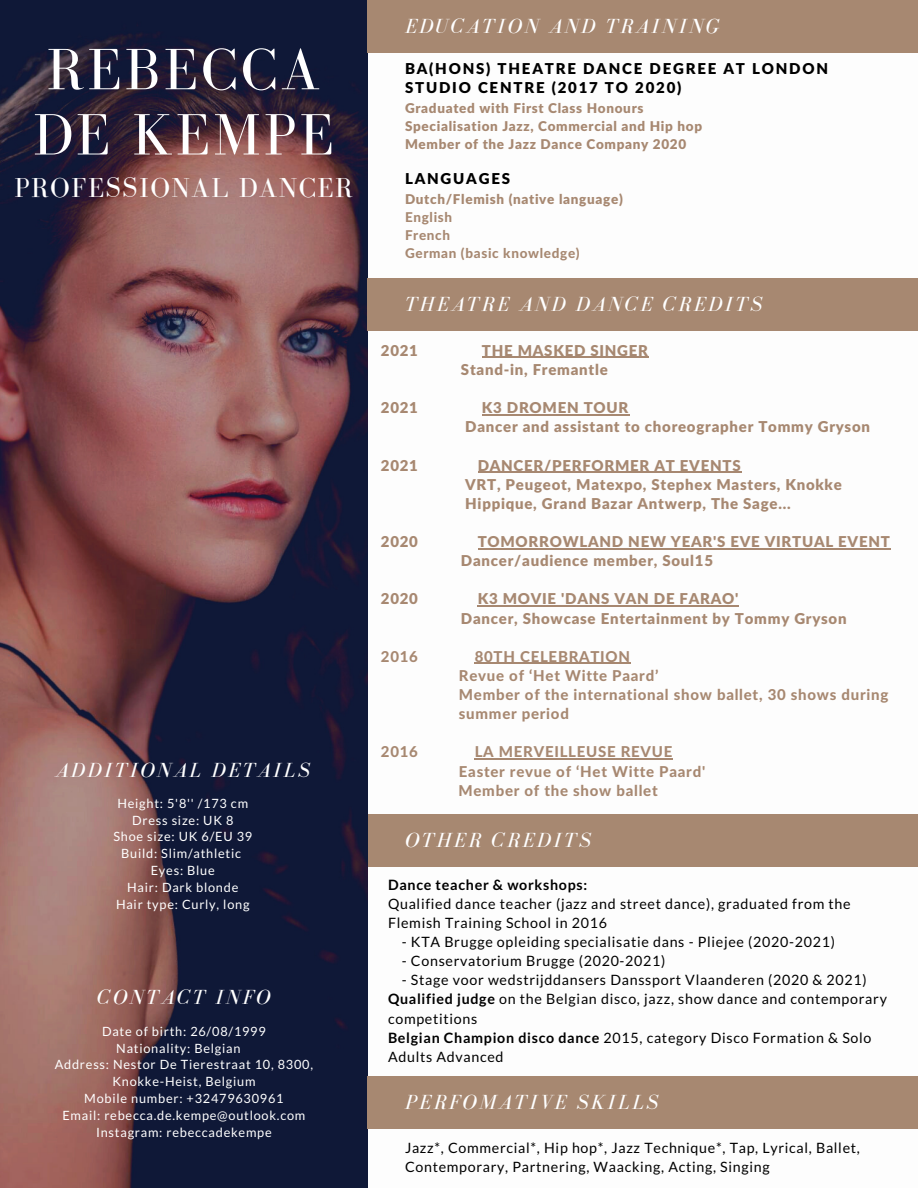
<style>
.page{position:relative;width:918px;height:1188px;background:#fff}
.page>*{position:absolute;margin:0;border:0;box-sizing:border-box;transform-origin:0 0}
.t1{font:60px/65.2px "Bodoni FLF";letter-spacing:.05em;color:#fff}
.t2{font:28.2px "Bodoni FLF";letter-spacing:.05em;color:#fff}
.t3{font:italic 21px "Bodoni FLF";letter-spacing:.115em;color:#fff}
.t4{font:900 15px "Lato Latin";letter-spacing:.05em;color:#a78871}
.t5{font:800 15px/19.2px "Lato Latin";letter-spacing:.05em;color:#a78871}
.t6{font:900 15px/19.2px "Lato Latin";letter-spacing:.12em;color:#000}
.t7{font:14.25px/19.2px "Lato";letter-spacing:.05em;color:#000}
.t8{font:700 14.25px "Lato";letter-spacing:.05em;color:#000}
.t9{font:900 13.5px "Lato Latin";letter-spacing:.05em;color:#a78871}
.t10{font:800 13.5px "Lato Latin";letter-spacing:.05em;color:#a78871}
.t11{font:12.75px/16.8px "Lato";letter-spacing:.06em;color:#fff;text-align:center}
.s1{font-weight:700}
</style>
<div class="page">
<div style="left:367px;top:814px;width:551px;height:53px;background:#a78871"></div>
<img style="left:0;top:0;width:367px;height:1188px">
<div style="left:367px;top:0;width:551px;height:53px;background:#a78871"></div>
<div style="left:367px;top:278px;width:551px;height:53px;background:#a78871"></div>
<hr style="left:482px;top:357px;width:167px;height:1px;background:#a78871">
<hr style="left:482px;top:414px;width:147px;height:1px;background:#a78871">
<hr style="left:478px;top:472px;width:263px;height:1px;background:#a78871">
<hr style="left:478px;top:548px;width:413px;height:1px;background:#a78871">
<hr style="left:478px;top:606px;width:261px;height:1px;background:#a78871">
<hr style="left:475px;top:663px;width:156px;height:1px;background:#a78871">
<hr style="left:475px;top:759px;width:198px;height:1px;background:#a78871">
<div style="left:367px;top:1076px;width:551px;height:53px;background:#a78871"></div>
<p class="t1" style="left:33px;top:36px;width:302px">REBECCA<br>DE KEMPE</p>
<p class="t2" style="left:14px;top:173px;width:340px">PROFESSIONAL DANCER</p>
<p class="t3" style="left:56px;top:758px;width:256px">ADDITIONAL DETAILS</p>
<p class="t11" style="left:117px;top:794px;width:132px">Height: 5'8'' /173 cm</p>
<p class="t11" style="left:132px;top:811px;width:103px">Dress size: UK 8</p>
<p class="t11" style="left:113px;top:828px;width:140px">Shoe size: UK 6/EU 39</p>
<p class="t11" style="left:121px;top:845px;width:121px">Build: Slim/athletic</p>
<p class="t11" style="left:151px;top:862px;width:65px">Eyes: Blue</p>
<p class="t11" style="left:127px;top:879px;width:113px">Hair: Dark blonde</p>
<p class="t11" style="left:116px;top:896px;width:135px">Hair type: Curly, long</p>
<p class="t3" style="left:97px;top:986px;width:175px">CONTACT INFO</p>
<p class="t11" style="left:102px;top:1022px;width:165px">Date of birth: 26/08/1999</p>
<p class="t11" style="left:116px;top:1039px;width:126px">Nationality: Belgian</p>
<p class="t11" style="left:55px;top:1056px;width:260px">Address: Nestor De Tierestraat 10, 8300,<br>Knokke-Heist, Belgium</p>
<p class="t11" style="left:84px;top:1090px;width:201px">Mobile number: +32479630961</p>
<p class="t11" style="left:62px;top:1107px;width:244px">Email: rebecca.de.kempe@outlook.com</p>
<p class="t11" style="left:96px;top:1124px;width:177px">Instagram: rebeccadekempe</p>
<p class="t3" style="left:405px;top:15px;width:316px">EDUCATION AND TRAINING</p>
<p class="t6" style="left:405px;top:60px;width:425px">BA(HONS) THEATRE DANCE DEGREE AT LONDON<br>STUDIO CENTRE (2017 TO 2020)</p>
<p class="t9" style="left:405px;top:103px;width:240px">Graduated with First Class Honours</p>
<p class="t9" style="left:405px;top:121px;width:299px">Specialisation Jazz, Commercial and Hip hop</p>
<p class="t9" style="left:405px;top:139px;width:283px">Member of the Jazz Dance Company 2020</p>
<p class="t6" style="left:405px;top:170px;width:107px">LANGUAGES</p>
<p class="t9" style="left:405px;top:193px;width:219px">Dutch/Flemish (native language)</p>
<p class="t10" style="left:405px;top:211px;width:49px">English</p>
<p class="t10" style="left:405px;top:229px;width:47px">French</p>
<p class="t10" style="left:405px;top:247px;width:176px">German (basic knowledge)</p>
<p class="t3" style="left:405px;top:293px;width:359px">THEATRE AND DANCE CREDITS</p>
<p class="t4" style="left:381px;top:344px;width:39px">2021</p>
<p class="t4" style="left:482px;top:344px;width:168px">THE MASKED SINGER</p>
<p class="t4" style="left:461px;top:363px;width:148px">Stand-in, Fremantle</p>
<p class="t4" style="left:381px;top:401px;width:39px">2021</p>
<p class="t4" style="left:482px;top:401px;width:148px">K3 DROMEN TOUR</p>
<p class="t4" style="left:465px;top:420px;width:406px">Dancer and assistant to choreographer Tommy Gryson</p>
<p class="t4" style="left:381px;top:458px;width:39px">2021</p>
<p class="t4" style="left:478px;top:458px;width:264px">DANCER/PERFORMER AT EVENTS</p>
<p class="t4" style="left:465px;top:478px;width:378px">VRT, Peugeot, Matexpo, Stephex Masters, Knokke</p>
<p class="t4" style="left:465px;top:497px;width:327px">Hippique, Grand Bazar Antwerp, The Sage...</p>
<p class="t4" style="left:381px;top:535px;width:39px">2020</p>
<p class="t4" style="left:478px;top:535px;width:414px">TOMORROWLAND NEW YEAR'S EVE VIRTUAL EVENT</p>
<p class="t4" style="left:461px;top:554px;width:254px">Dancer/audience member, Soul15</p>
<p class="t4" style="left:381px;top:592px;width:39px">2020</p>
<p class="t4" style="left:478px;top:592px;width:262px">K3 MOVIE 'DANS VAN DE FARAO'</p>
<p class="t4" style="left:461px;top:611px;width:387px">Dancer, Showcase Entertainment by Tommy Gryson</p>
<p class="t5" style="left:381px;top:648px;width:39px">2016</p>
<p class="t5" style="left:475px;top:648px;width:157px">80TH CELEBRATION</p>
<p class="t5" style="left:459px;top:667px;width:201px">Revue of ‘Het Witte Paard’</p>
<p class="t5" style="left:459px;top:686px;width:431px">Member of the international show ballet, 30 shows during summer period</p>
<p class="t5" style="left:381px;top:743px;width:39px">2016</p>
<p class="t5" style="left:475px;top:743px;width:199px">LA MERVEILLEUSE REVUE</p>
<p class="t5" style="left:459px;top:762px;width:248px">Easter revue of ‘Het Witte Paard'</p>
<p class="t5" style="left:459px;top:781px;width:201px">Member of the show ballet</p>
<p class="t3" style="left:405px;top:829px;width:187px">OTHER CREDITS</p>
<p class="t8" style="left:388px;top:876px;width:201px">Dance teacher &amp; workshops:</p>
<p class="t7" style="left:388px;top:894px;width:464px">Qualified dance teacher (jazz and street dance), graduated from the<br>Flemish Training School in 2016</p>
<p class="t7" style="left:402px;top:932px;width:435px">- KTA Brugge opleiding specialisatie dans - Pliejee (2020-2021)</p>
<p class="t7" style="left:402px;top:951px;width:265px">- Conservatorium Brugge (2020-2021)</p>
<p class="t7" style="left:402px;top:970px;width:466px">- Stage voor wedstrijddansers Danssport Vlaanderen (2020 &amp; 2021)</p>
<p class="t7" style="left:388px;top:989px;width:500px"><span class="s1">Qualified judge</span> on the Belgian disco, jazz, show dance and contemporary competitions</p>
<p class="t7" style="left:388px;top:1028px;width:485px"><span class="s1">Belgian Champion disco dance</span> 2015, category Disco Formation &amp; Solo<br>Adults Advanced</p>
<p class="t3" style="left:405px;top:1091px;width:255px">PERFOMATIVE SKILLS</p>
<p class="t7" style="left:405px;top:1137px;width:456px">Jazz*, Commercial*, Hip hop*, Jazz Technique*, Tap, Lyrical, Ballet,<br>Contemporary, Partnering, Waacking, Acting, Singing</p>
</div>
